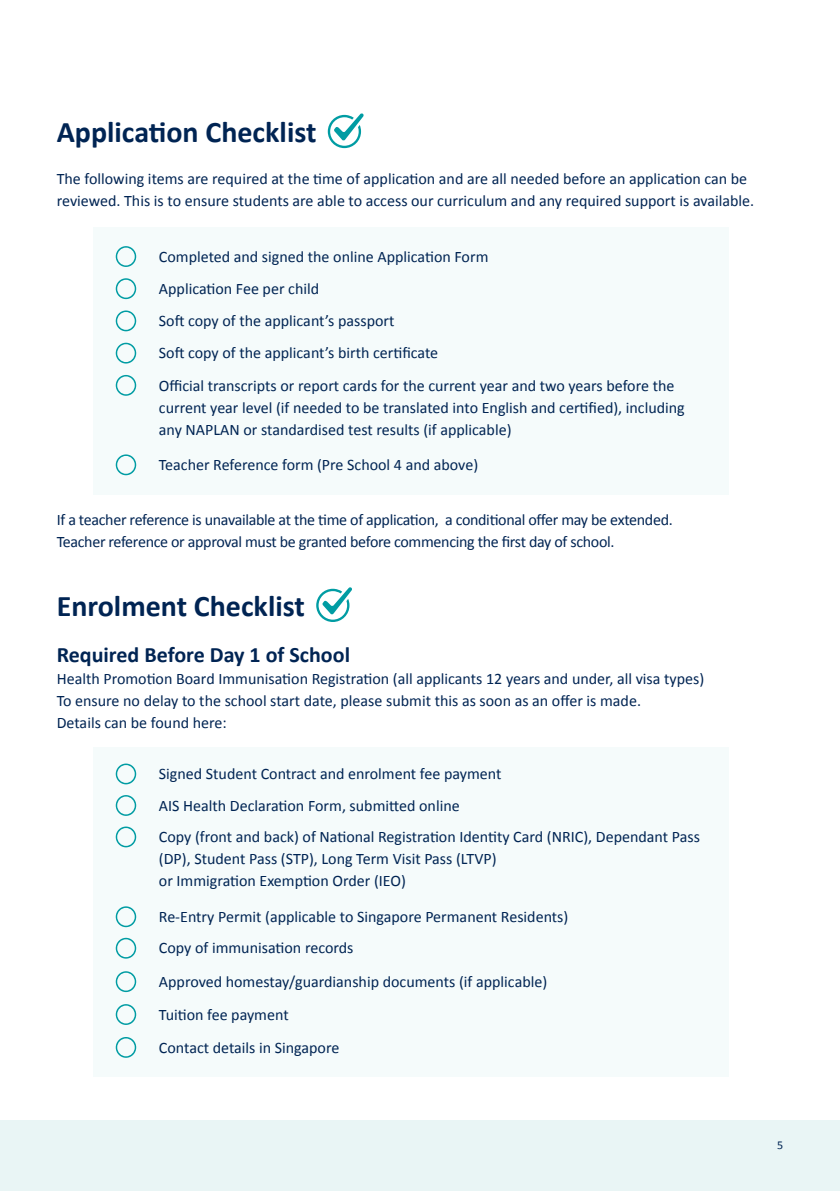
<style>
.page{position:relative;width:840px;height:1191px;background:#fff}
.page>*{position:absolute;margin:0;border:0;box-sizing:border-box;transform-origin:0 0}
.t1{font:700 30px "Calibri";color:#002453}
.t2{font:700 22px "Calibri";color:#002453}
.Body{font:16px/22px "Calibri";color:#002453}
.Body-2{font:16px/22px "Calibri";letter-spacing:-.02em;color:#002453}
.t3{font:12px "Calibri";color:#002453}
</style>
<div class="page">
<div style="left:0;top:1120px;width:839px;height:71px;background:#e9f5f5"></div>
<div style="left:94px;top:227px;width:635px;height:267px;background:#f5fbfb"></div>
<svg style="left:327px;top:113px;width:36px;height:35px"></svg>
<svg style="left:116px;top:246px;width:20px;height:21px"></svg>
<svg style="left:116px;top:278px;width:20px;height:21px"></svg>
<svg style="left:116px;top:310px;width:20px;height:21px"></svg>
<svg style="left:116px;top:343px;width:20px;height:20px"></svg>
<svg style="left:116px;top:375px;width:20px;height:21px"></svg>
<svg style="left:116px;top:454px;width:20px;height:21px"></svg>
<svg style="left:316px;top:587px;width:36px;height:35px"></svg>
<div style="left:94px;top:747px;width:635px;height:329px;background:#f5fbfb"></div>
<svg style="left:116px;top:763px;width:20px;height:21px"></svg>
<svg style="left:116px;top:826px;width:20px;height:21px"></svg>
<svg style="left:116px;top:906px;width:20px;height:21px"></svg>
<svg style="left:116px;top:937px;width:20px;height:21px"></svg>
<svg style="left:116px;top:795px;width:20px;height:21px"></svg>
<svg style="left:116px;top:1037px;width:20px;height:20px"></svg>
<svg style="left:116px;top:971px;width:20px;height:21px"></svg>
<svg style="left:116px;top:1004px;width:20px;height:21px"></svg>
<h3 class="t1" style="left:57px;top:111px;width:261px">Application Checklist</h3>
<p class="Body" style="left:57px;top:167px;width:698px">The following items are required at the time of application and are all needed before an application can be reviewed. This is to ensure students are able to access our curriculum and any required support is available.</p>
<p class="Body" style="left:159px;top:245px;width:331px">Completed and signed the online Application Form</p>
<p class="Body" style="left:159px;top:277px;width:162px">Application Fee per child</p>
<p class="Body" style="left:159px;top:309px;width:237px">Soft copy of the applicant’s passport</p>
<p class="Body" style="left:159px;top:341px;width:281px">Soft copy of the applicant’s birth certificate</p>
<p class="Body" style="left:159px;top:373px;width:527px">Official transcripts or report cards for the current year and two years before the current year level (if needed to be translated into English and certified), including any NAPLAN or standardised test results (if applicable)</p>
<p class="Body" style="left:159px;top:453px;width:320px">Teacher Reference form (Pre School 4 and above)</p>
<p class="Body-2" style="left:57px;top:508px;width:617px">If a teacher reference is unavailable at the time of application, a conditional offer may be extended.<br>Teacher reference or approval must be granted before commencing the first day of school.</p>
<h3 class="t1" style="left:57px;top:585px;width:249px">Enrolment Checklist</h3>
<h4 class="t2" style="left:57px;top:639px;width:295px">Required Before Day 1 of School</h4>
<p class="Body" style="left:57px;top:667px;width:648px">Health Promotion Board Immunisation Registration (all applicants 12 years and under, all visa types)<br>To ensure no delay to the school start date, please submit this as soon as an offer is made.<br>Details can be found here:</p>
<p class="Body" style="left:159px;top:762px;width:344px">Signed Student Contract and enrolment fee payment</p>
<p class="Body" style="left:159px;top:793px;width:302px">AIS Health Declaration Form, submitted online</p>
<p class="Body" style="left:159px;top:825px;width:542px">Copy (front and back) of National Registration Identity Card (NRIC), Dependant Pass (DP), Student Pass (STP), Long Term Visit Pass (LTVP)<br>or Immigration Exemption Order (IEO)</p>
<p class="Body" style="left:159px;top:905px;width:411px">Re-Entry Permit (applicable to Singapore Permanent Residents)</p>
<p class="Body" style="left:159px;top:936px;width:196px">Copy of immunisation records</p>
<p class="Body" style="left:159px;top:969px;width:389px">Approved homestay/guardianship documents (if applicable)</p>
<p class="Body" style="left:159px;top:1002px;width:131px">Tuition fee payment</p>
<p class="Body" style="left:159px;top:1035px;width:182px">Contact details in Singapore</p>
<p class="t3" style="left:776px;top:1137px;width:8px">5</p>
</div>
